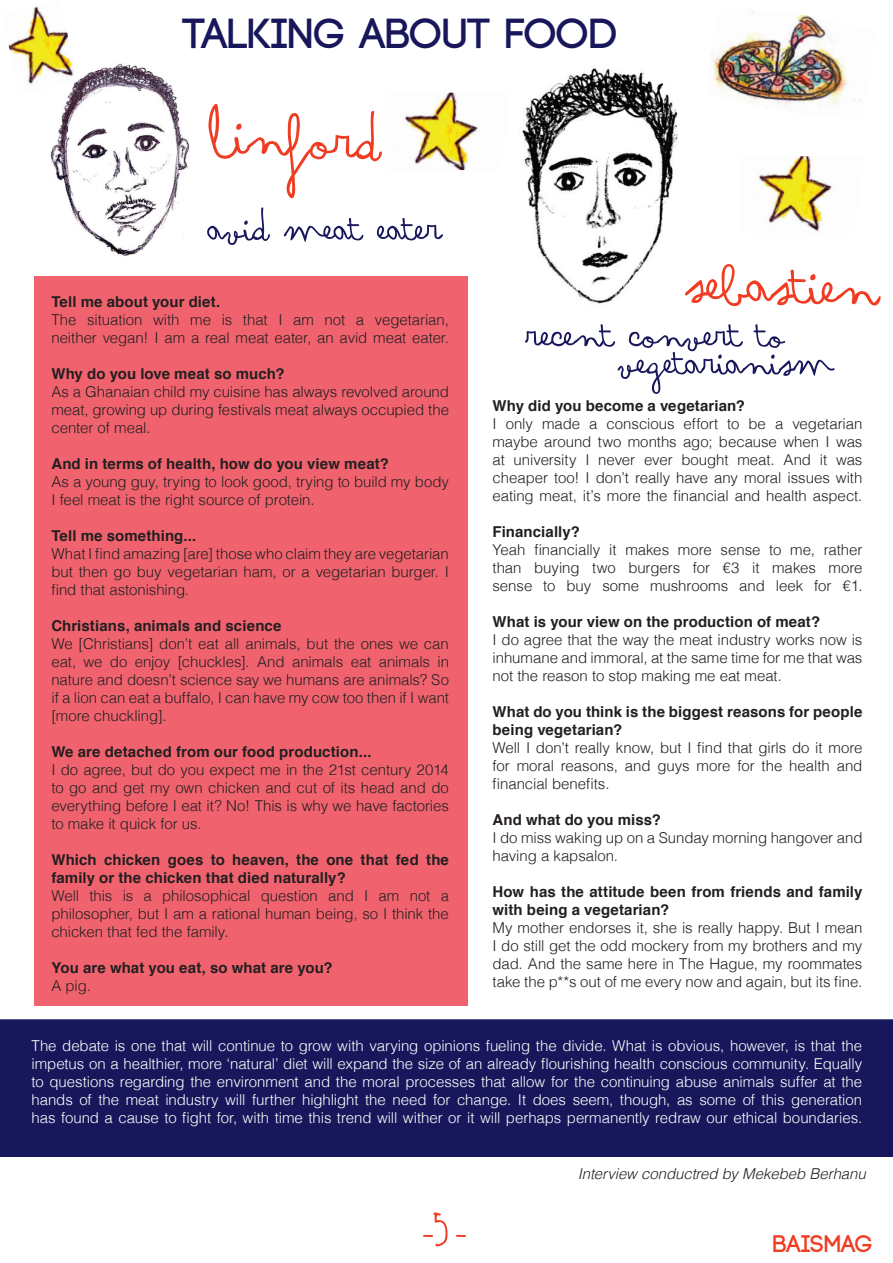
<style>
.page{position:relative;width:893px;height:1263px;background:#fff}
.page>*{position:absolute;margin:0;border:0;box-sizing:border-box;transform-origin:0 0}
.t1{font:90px "Arsenale White";color:#ef3c22}
.t2{font:60px "Arsenale White";letter-spacing:.01em;color:#18175b}
.t3{font:60px "Arsenale White";color:#ef3c22}
.t4{font:700 42px "Code";letter-spacing:.005em;color:#18175b}
.t5{font:700 24px "Code";letter-spacing:.005em;color:#ef3c22}
.t6{font:300 15px/18px "Helvetica";letter-spacing:-.005em;color:#231f20;text-align:justify}
.t7{font:300 15px/18px "Helvetica";letter-spacing:-.005em;color:#fff;text-align:justify}
.t8{font:700 15px/18px "Helvetica";letter-spacing:.005em;color:#231f20}
.t9{font:italic 300 15px "Helvetica";letter-spacing:-.005em;color:#231f20}
</style>
<div class="page">
<img style="left:522px;top:68px;width:156px;height:236px">
<img style="left:50px;top:63px;width:140px;height:193px">
<img style="left:8px;top:6px;width:70px;height:88px">
<img style="left:405px;top:93px;width:73px;height:77px">
<div style="left:34px;top:276px;width:434px;height:730px;background:#f0636e"></div>
<div style="left:0;top:1020px;width:893px;height:137px;background:#18175b"></div>
<img style="left:710px;top:11px;width:151px;height:96px">
<img style="left:759px;top:156px;width:73px;height:75px">
<h3 class="t4" style="left:183px;top:12px;width:436px">TALKING ABOUT FOOD</h3>
<h1 class="t1" style="left:218px;top:69px;width:169px;rotate:3deg">linford</h1>
<h2 class="t2" style="left:209px;top:185px;width:234px">avid meat eater</h2>
<p class="t8" style="left:51px;top:293px;width:170px">Tell me about your diet.</p>
<p class="t6" style="left:51px;top:309px;width:399px">The situation with me is that I am not a vegetarian, neither vegan! I am a real meat eater, an avid meat eater.</p>
<p class="t8" style="left:51px;top:365px;width:235px">Why do you love meat so much?</p>
<p class="t6" style="left:51px;top:381px;width:399px">As a Ghanaian child my cuisine has always revolved around meat, growing up during festivals meat always occupied the center of meal.</p>
<p class="t8" style="left:51px;top:455px;width:339px">And in terms of health, how do you view meat?</p>
<p class="t6" style="left:51px;top:471px;width:399px">As a young guy, trying to look good, trying to build my body<br>I feel meat is the right source of protein.</p>
<p class="t8" style="left:51px;top:527px;width:147px">Tell me something...</p>
<p class="t6" style="left:51px;top:543px;width:399px">What I find amazing [are] those who claim they are vegetarian but then go buy vegetarian ham, or a vegetarian burger. I find that astonishing.</p>
<p class="t8" style="left:51px;top:617px;width:232px">Christians, animals and science</p>
<p class="t6" style="left:51px;top:633px;width:399px">We [Christians] don’t eat all animals, but the ones we can eat, we do enjoy [chuckles]. And animals eat animals in nature and doesn’t science say we humans are animals? So if a lion can eat a buffalo, I can have my cow too then if I want [more chuckling].</p>
<p class="t8" style="left:51px;top:743px;width:322px">We are detached from our food production...</p>
<p class="t6" style="left:51px;top:759px;width:399px">I do agree, but do you expect me in the 21st century 2014 to go and get my own chicken and cut of its head and do everything before I eat it? No! This is why we have factories to make it quick for us.</p>
<p class="t8" style="left:51px;top:851px;width:399px">Which chicken goes to heaven, the one that fed the family or the chicken that died naturally?</p>
<p class="t6" style="left:51px;top:885px;width:399px">Well this is a philosophical question and I am not a philosopher, but I am a rational human being, so I think the chicken that fed the family.</p>
<p class="t8" style="left:51px;top:959px;width:283px">You are what you eat, so what are you?</p>
<p class="t6" style="left:51px;top:975px;width:41px">A pig.</p>
<h1 class="t1" style="left:688px;top:218px;width:194px;rotate:1deg">sebastien</h1>
<h2 class="t2" style="left:526px;top:291px;width:260px">recent convert to</h2>
<h2 class="t2" style="left:619px;top:319px;width:216px">vegetarianism</h2>
<p class="t8" style="left:492px;top:396px;width:254px">Why did you become a vegetarian?</p>
<p class="t6" style="left:492px;top:413px;width:371px">I only made a conscious effort to be a vegetarian maybe around two months ago; because when I was at university I never ever bought meat. And it was cheaper too! I don’t really have any moral issues with eating meat, it’s more the financial and health aspect.</p>
<p class="t8" style="left:492px;top:522px;width:89px">Financially?</p>
<p class="t6" style="left:492px;top:539px;width:371px">Yeah financially it makes more sense to me, rather than buying two burgers for €3 it makes more sense to buy some mushrooms and leek for €1.</p>
<p class="t8" style="left:492px;top:612px;width:329px">What is your view on the production of meat?</p>
<p class="t6" style="left:492px;top:629px;width:371px">I do agree that the way the meat industry works now is inhumane and immoral, at the same time for me that was not the reason to stop making me eat meat.</p>
<p class="t8" style="left:492px;top:702px;width:371px">What do you think is the biggest reasons for people being vegetarian?</p>
<p class="t6" style="left:492px;top:737px;width:371px">Well I don’t really know, but I find that girls do it more for moral reasons, and guys more for the health and financial benefits.</p>
<p class="t8" style="left:492px;top:810px;width:170px">And what do you miss?</p>
<p class="t6" style="left:492px;top:827px;width:371px">I do miss waking up on a Sunday morning hangover and having a kapsalon.</p>
<p class="t8" style="left:492px;top:882px;width:371px">How has the attitude been from friends and family with being a vegetarian?</p>
<p class="t6" style="left:492px;top:917px;width:371px">My mother endorses it, she is really happy. But I mean I do still get the odd mockery from my brothers and my dad. And the same here in The Hague, my roommates take the p**s out of me every now and again, but its fine.</p>
<p class="t7" style="left:32px;top:1036px;width:832px">The debate is one that will continue to grow with varying opinions fueling the divide. What is obvious, however, is that the impetus on a healthier, more ‘natural’ diet will expand the size of an already flourishing health conscious community. Equally to questions regarding the environment and the moral processes that allow for the continuing abuse animals suffer at the hands of the meat industry will further highlight the need for change. It does seem, though, as some of this generation has found a cause to fight for, with time this trend will wither or it will perhaps permanently redraw our ethical boundaries.</p>
<h2 class="t3" style="left:421px;top:1188px;width:50px">-5-</h2>
<p class="t9" style="left:578px;top:1161px;width:290px">Interview conductred by Mekebeb Berhanu</p>
<h3 class="t5" style="left:773px;top:1231px;width:101px">BAISMAG</h3>
</div>
